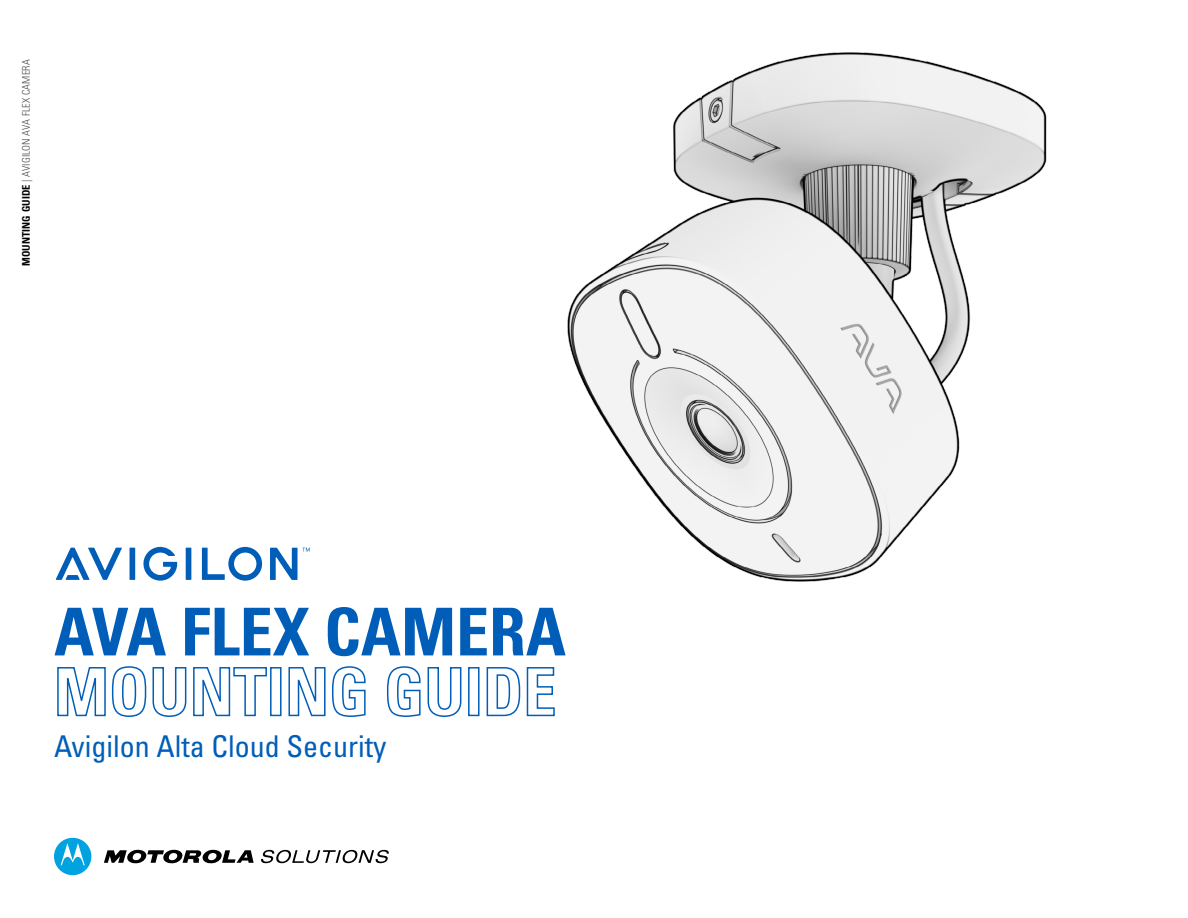
<style>
.page{position:relative;width:1188px;height:918px;background:#fff}
.page>*{position:absolute;margin:0;border:0;box-sizing:border-box;transform-origin:0 0}
.t1{font:700 condensed 66px/60px "Univers LT Std";color:#005eb8}
.t2{font:condensed 30px "Univers LT Std";color:#005eb8}
.t3{font:300 condensed 10.5px "Univers LT Std";letter-spacing:.015em;color:#4d4d4d}
.s1{font-weight:700;color:#000}
</style>
<div class="page">
<svg style="left:104px;top:850px;width:150px;height:14px"></svg>
<svg style="left:54px;top:838px;width:37px;height:37px"></svg>
<svg style="left:261px;top:850px;width:128px;height:13px"></svg>
<div style="left:130px;top:548px;width:5px;height:32px;background:#005eb8"></div>
<div style="left:186px;top:548px;width:5px;height:32px;background:#005eb8"></div>
<svg style="left:56px;top:548px;width:66px;height:32px"></svg>
<svg style="left:202px;top:547px;width:60px;height:34px"></svg>
<svg style="left:143px;top:546px;width:34px;height:35px"></svg>
<svg style="left:270px;top:548px;width:40px;height:32px"></svg>
<img style="left:567px;top:52px;width:480px;height:530px">
<p class="t3" style="left:20px;top:266px;width:208px;rotate:-90deg"><span class="s1">MOUNTING GUIDE</span> | AVIGILON AVA FLEX CAMERA</p>
<h1 class="t1" style="left:54px;top:602px;width:514px">AVA FLEX CAMERA<br>MOUNTING GUIDE</h1>
<h2 class="t2" style="left:54px;top:728px;width:334px">Avigilon Alta Cloud Security</h2>
</div>
